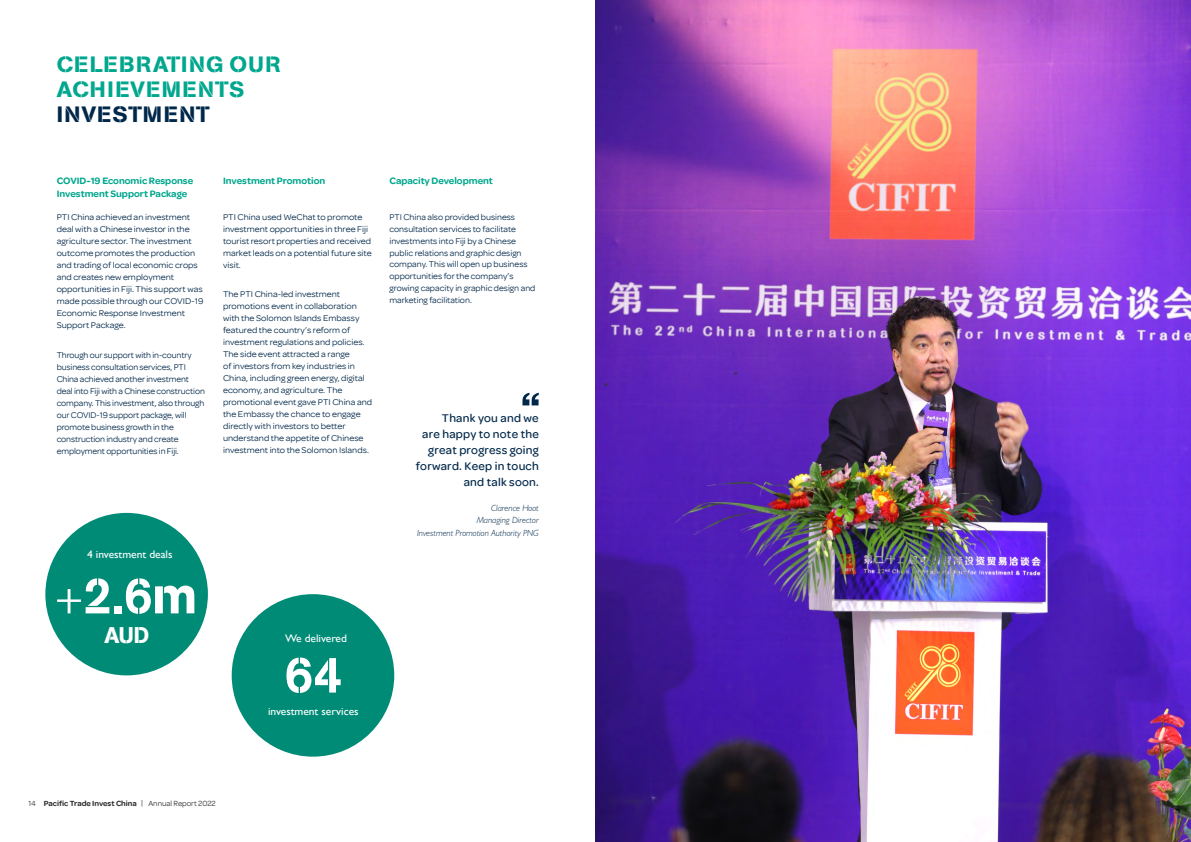
<style>
.page{position:relative;width:1191px;height:842px;background:#fff}
.page>*{position:absolute;margin:0;border:0;box-sizing:border-box;transform-origin:0 0}
.Dark_Body_Copy_9pt{font:50px "AG Book Stencil";color:#fff}
.Dark_Body_Copy_9pt-2{font:22.5px "AG Book Stencil";color:#fff}
.Page_Heading_1{font:22px/25px "AG Book Stencil";letter-spacing:.05em;color:#00a78e;scale:1.05 1}
.t1{font:500 12px/16px "Omnes";letter-spacing:.02em;color:#00284a;text-align:right}
.Dark_Body_Copy_9pt-3{font:11px "Gill Sans";letter-spacing:-.005em;color:#fff;scale:1.05 1}
.Dark_Body_Copy_9pt-4{font:600 10px/13px "Omnes";color:#00a78e}
.Dark_Body_Copy_9pt-5{font:9px/12px "Omnes";color:#00284a;scale:1.04 1}
.Dark_Body_Copy_9pt-6{font:9px/12px "Omnes";color:#00284a}
.t2{font:italic 300 9px "Gill Sans";color:#00284a}
.t3{font:600 8px "Omnes";color:#312f30}
.t4{font:8px "Omnes";color:#312f30}
.s1{color:#00284a}
.s2{font-family:"Minion Pro"}
.s3{font-weight:400}
</style>
<div class="page">
<img style="left:595px;top:0;width:596px;height:842px">
<div style="left:45px;top:513px;width:163px;height:162px;background:#008b77;border-radius:50%"></div>
<div style="left:232px;top:594px;width:162px;height:163px;background:#008b77;border-radius:50%"></div>
<svg style="left:522px;top:393px;width:17px;height:12px"></svg>
<p class="Page_Heading_1" style="left:57px;top:52px;width:215px">CELEBRATING OUR<br>ACHIEVEMENTS<br><span class="s1">INVESTMENT</span></p>
<p class="Dark_Body_Copy_9pt-4" style="left:57px;top:174px;width:138px">COVID-19 Economic Response<br>Investment Support Package</p>
<p class="Dark_Body_Copy_9pt-5" style="left:57px;top:211px;width:143px">PTI China achieved an investment deal with a Chinese investor in the agriculture sector. The investment outcome promotes the production and trading of local economic crops and creates new employment opportunities in Fiji. This support was made possible through our COVID-19<br>Economic Response Investment<br>Support Package.</p>
<p class="Dark_Body_Copy_9pt-6" style="left:57px;top:349px;width:150px">Through our support with in-country business consultation services, PTI China achieved another investment deal into Fiji with a Chinese construction company. This investment, also through our COVID-19 support package, will promote business growth in the construction industry and create employment opportunities in Fiji.</p>
<p class="Dark_Body_Copy_9pt-3" style="left:87px;top:548px;width:83px">4 investment deals</p>
<p class="Dark_Body_Copy_9pt" style="left:54px;top:566px;width:144px"><span class="s2">+</span>2.6m</p>
<p class="Dark_Body_Copy_9pt-2" style="left:105px;top:621px;width:46px">AUD</p>
<p class="Dark_Body_Copy_9pt-4" style="left:223px;top:174px;width:104px">Investment Promotion</p>
<p class="Dark_Body_Copy_9pt-4" style="left:389px;top:174px;width:105px">Capacity Development</p>
<p class="Dark_Body_Copy_9pt-5" style="left:223px;top:211px;width:144px">PTI China used WeChat to promote investment opportunities in three Fiji tourist resort properties and received market leads on a potential future site visit.</p>
<p class="Dark_Body_Copy_9pt-5" style="left:223px;top:288px;width:145px">The PTI China-led investment promotions event in collaboration with the Solomon Islands Embassy featured the country’s reform of investment regulations and policies.<br>The side event attracted a range<br>of investors from key industries in China, including green energy, digital economy, and agriculture. The promotional event gave PTI China and the Embassy the chance to engage directly with investors to better understand the appetite of Chinese investment into the Solomon Islands.</p>
<p class="Dark_Body_Copy_9pt-6" style="left:389px;top:211px;width:147px">PTI China also provided business consultation services to facilitate investments into Fiji by a Chinese public relations and graphic design company. This will open up business opportunities for the company’s growing capacity in graphic design and marketing facilitation.</p>
<p class="t1" style="left:416px;top:410px;width:124px">Thank you and we<br>are happy to note the great progress going forward. Keep in touch and talk soon.</p>
<p class="t2" style="left:491px;top:502px;width:49px">Clarence Hoot</p>
<p class="t2" style="left:477px;top:515px;width:63px">Managing Director</p>
<p class="t2" style="left:417px;top:527px;width:123px">Investment Promotion Authority PNG</p>
<p class="Dark_Body_Copy_9pt-3" style="left:285px;top:632px;width:60px">We delivered</p>
<p class="Dark_Body_Copy_9pt" style="left:285px;top:645px;width:59px">64</p>
<p class="Dark_Body_Copy_9pt-3" style="left:268px;top:705px;width:88px">investment services</p>
<p class="t3" style="left:28px;top:799px;width:189px"><span class="s3">14</span> Pacific Trade Invest China <span class="s3">| Annual Report 2022</span></p>
<p class="t4" style="left:1154px;top:799px;width:8px">15</p>
</div>
